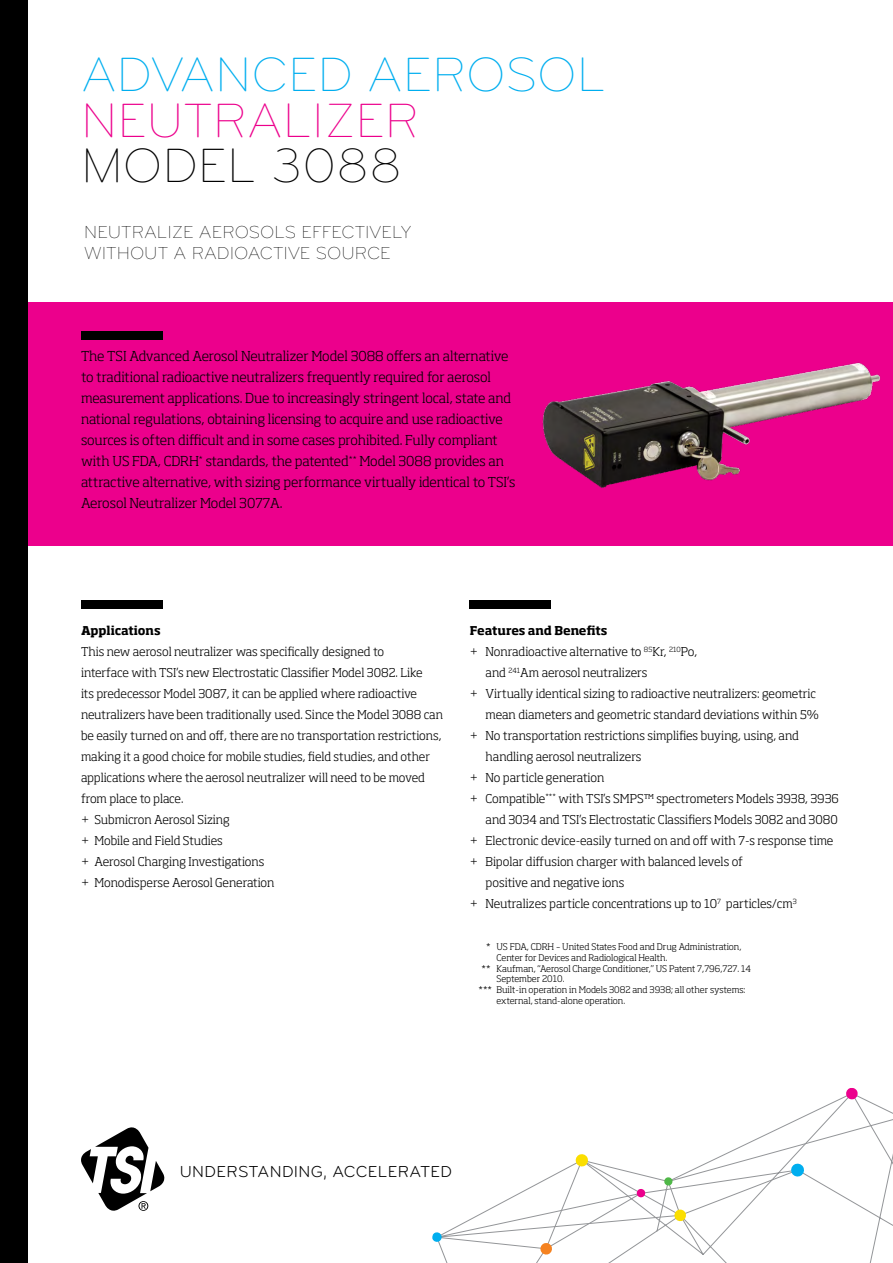
<style>
.page{position:relative;width:893px;height:1263px;background:#fff}
.page>*{position:absolute;margin:0;border:0;box-sizing:border-box;transform-origin:0 0}
.t1{font:300 49.95px "Bryant Pro";color:#00aeef}
.t2{font:300 49.95px "Bryant Pro";color:#ec008c}
.t3{font:300 49.95px "Bryant Pro";color:#000}
.t4{font:300 18px "Bryant Pro";color:#000}
.t5{font:16.5px "Bryant Pro";letter-spacing:.025em;color:#010101}
.t6{font:300 13.5px/21px "Soho Std";letter-spacing:-.005em;color:#000}
.t7{font:300 12px/21px "Soho Std";letter-spacing:-.005em;color:#000}
.t8{font:700 12px "Soho Std";letter-spacing:-.005em;color:#000}
.t9{font:300 9px/10.8px "Soho Std";letter-spacing:-.005em;color:#000}
</style>
<div class="page">
<div style="left:27px;top:302px;width:866px;height:243px;background:#ec008c"></div>
<svg style="left:81px;top:1127px;width:84px;height:84px"></svg>
<div style="left:81px;top:332px;width:81px;height:8px;background:#000"></div>
<div style="left:81px;top:600px;width:81px;height:8px;background:#000"></div>
<div style="left:469px;top:600px;width:81px;height:8px;background:#000"></div>
<svg style="left:438px;top:1096px;width:455px;height:167px"></svg>
<svg style="left:664px;top:1177px;width:9px;height:9px"></svg>
<svg style="left:432px;top:1232px;width:10px;height:10px"></svg>
<svg style="left:540px;top:1242px;width:13px;height:13px"></svg>
<svg style="left:790px;top:1163px;width:15px;height:14px"></svg>
<svg style="left:575px;top:1153px;width:14px;height:14px"></svg>
<svg style="left:845px;top:1088px;width:13px;height:12px"></svg>
<svg style="left:674px;top:1209px;width:13px;height:13px"></svg>
<svg style="left:636px;top:1188px;width:10px;height:10px"></svg>
<div style="left:0;top:0;width:27px;height:1263px;background:#000"></div>
<img style="left:542px;top:362px;width:339px;height:126px">
<p class="t1" style="left:81px;top:46px;width:527px">ADVANCED AEROSOL</p>
<p class="t2" style="left:81px;top:91px;width:340px">NEUTRALIZER</p>
<p class="t3" style="left:81px;top:137px;width:323px">MODEL 3088</p>
<p class="t4" style="left:84px;top:221px;width:329px">NEUTRALIZE AEROSOLS EFFECTIVELY</p>
<p class="t4" style="left:84px;top:242px;width:308px">WITHOUT A RADIOACTIVE SOURCE</p>
<p class="t6" style="left:81px;top:345px;width:436px">The TSI Advanced Aerosol Neutralizer Model 3088 offers an alternative to traditional radioactive neutralizers frequently required for aerosol measurement applications. Due to increasingly stringent local, state and national regulations, obtaining licensing to acquire and use radioactive sources is often difficult and in some cases prohibited. Fully compliant with US FDA, CDRH<sup>*</sup> standards, the patented<sup>**</sup> Model 3088 provides an attractive alternative, with sizing performance virtually identical to TSI’s Aerosol Neutralizer Model 3077A.</p>
<p class="t8" style="left:81px;top:622px;width:81px">Applications</p>
<p class="t7" style="left:81px;top:640px;width:364px">This new aerosol neutralizer was specifically designed to<br>interface with TSI’s new Electrostatic Classifier Model 3082. Like<br>its predecessor Model 3087, it can be applied where radioactive neutralizers have been traditionally used. Since the Model 3088 can be easily turned on and off, there are no transportation restrictions, making it a good choice for mobile studies, field studies, and other applications where the aerosol neutralizer will need to be moved from place to place.</p>
<p class="t7" style="left:81px;top:808px;width:150px">+ Submicron Aerosol Sizing</p>
<p class="t7" style="left:81px;top:829px;width:143px">+ Mobile and Field Studies</p>
<p class="t7" style="left:81px;top:850px;width:185px">+ Aerosol Charging Investigations</p>
<p class="t7" style="left:81px;top:871px;width:195px">+ Monodisperse Aerosol Generation</p>
<p class="t8" style="left:470px;top:622px;width:139px">Features and Benefits</p>
<p class="t7" style="left:486px;top:640px;width:213px;text-indent:-16px">+ Nonradioactive alternative to <sup>85</sup>Kr, <sup>210</sup>Po, and <sup>241</sup>Am aerosol neutralizers</p>
<p class="t7" style="left:470px;top:682px;width:351px;text-align:right">+ Virtually identical sizing to radioactive neutralizers: geometric mean diameters and geometric standard deviations within 5%</p>
<p class="t7" style="left:486px;top:724px;width:315px;text-indent:-16px">+ No transportation restrictions simplifies buying, using, and handling aerosol neutralizers</p>
<p class="t7" style="left:470px;top:766px;width:136px">+ No particle generation</p>
<p class="t7" style="left:470px;top:787px;width:371px;text-align:right">+ Compatible<sup>***</sup> with TSI’s SMPS™ spectrometers Models 3938, 3936 and 3034 and TSI’s Electrostatic Classifiers Models 3082 and 3080</p>
<p class="t7" style="left:470px;top:829px;width:365px">+ Electronic device-easily turned on and off with 7-s response time</p>
<p class="t7" style="left:486px;top:850px;width:259px;text-indent:-16px">+ Bipolar diffusion charger with balanced levels of positive and negative ions</p>
<p class="t7" style="left:470px;top:892px;width:328px">+ Neutralizes particle concentrations up to 10<sup>7</sup> particles/cm<sup>3</sup></p>
<p class="t9" style="left:496px;top:941px;width:246px;text-indent:-11px">* US FDA, CDRH – United States Food and Drug Administration,<br>Center for Devices and Radiological Health.</p>
<p class="t9" style="left:496px;top:963px;width:256px;text-indent:-15px">** Kaufman, “Aerosol Charge Conditioner,” US Patent 7,796,727. 14<br>September 2010.</p>
<p class="t9" style="left:496px;top:984px;width:250px;text-indent:-18px">*** Built-in operation in Models 3082 and 3938; all other systems: external, stand-alone operation.</p>
<p class="t5" style="left:180px;top:1162px;width:274px">UNDERSTANDING, ACCELERATED</p>
</div>
